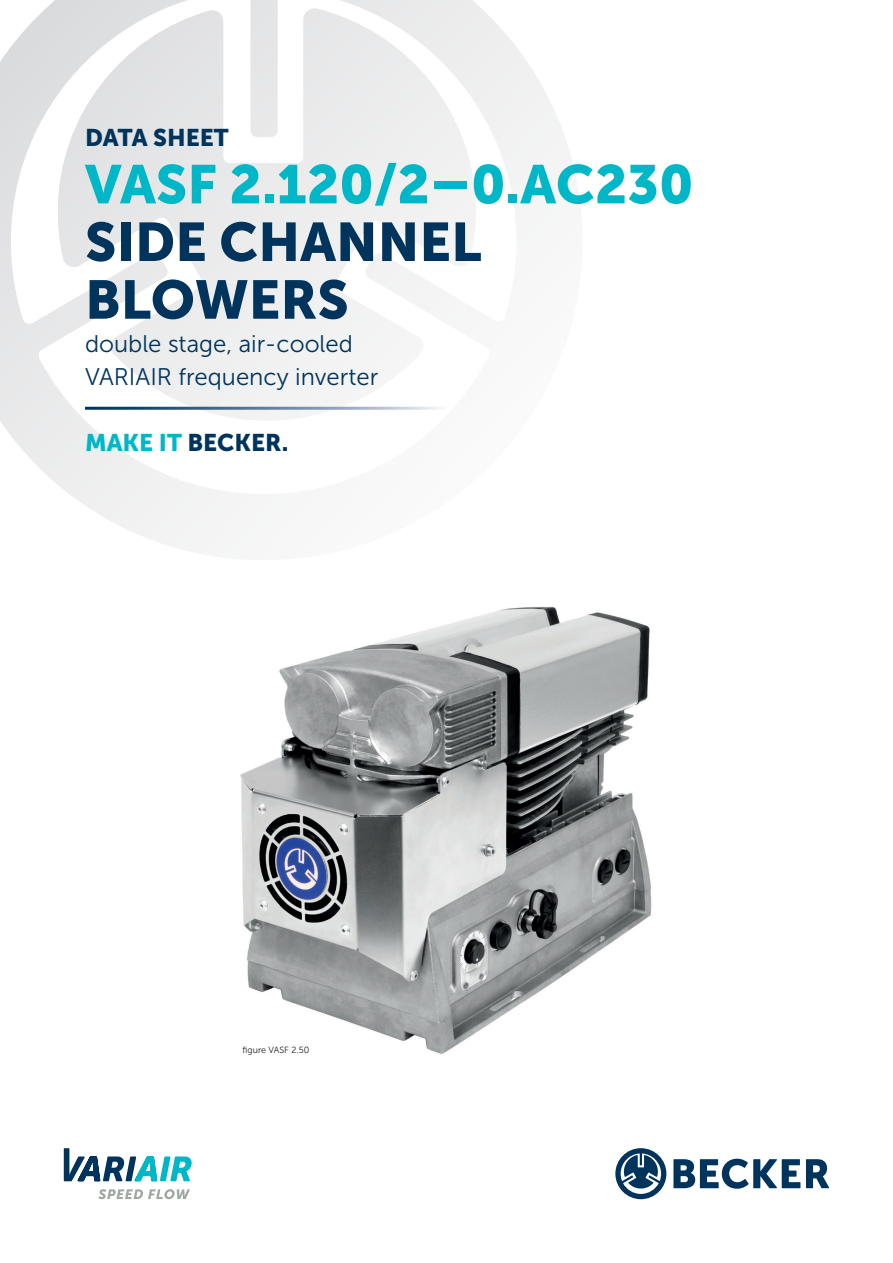
<style>
.page{position:relative;width:893px;height:1263px;background:#fff}
.page>*{position:absolute;margin:0;border:0;box-sizing:border-box;transform-origin:0 0}
.t1{font:54px "Museo Sans 900";color:#00b7c7}
.t2{font:54px/57.8px "Museo Sans 900";color:#00345c}
.t3{font:24px/33px "Museo Sans 300";color:#00345c}
.t4{font:24px "Museo Sans 900";color:#00345c}
.t5{font:9px "Museo Sans 300";color:#231f20}
.s1{color:#00b7c7}
</style>
<div class="page">
<svg style="left:0;top:0;width:573px;height:554px"></svg>
<svg style="left:673px;top:1159px;width:127px;height:30px"></svg>
<svg style="left:806px;top:1159px;width:23px;height:29px"></svg>
<svg style="left:615px;top:1148px;width:51px;height:51px"></svg>
<svg style="left:98px;top:1189px;width:92px;height:10px"></svg>
<svg style="left:64px;top:1148px;width:128px;height:33px"></svg>
<img style="left:240px;top:607px;width:412px;height:447px">
<hr style="left:85px;top:407px;width:361px;height:3px;background:#fff">
<p class="t4" style="left:85px;top:124px;width:145px">DATA SHEET</p>
<h1 class="t1" style="left:85px;top:154px;width:610px">VASF 2.120/2–0.AC230</h1>
<h1 class="t2" style="left:85px;top:213px;width:398px">SIDE CHANNEL<br>BLOWERS</h1>
<p class="t3" style="left:85px;top:327px;width:295px">double stage, air-cooled<br>VARIAIR frequency inverter</p>
<p class="t4" style="left:85px;top:429px;width:205px"><span class="s1">MAKE IT</span> BECKER.</p>
<p class="t5" style="left:243px;top:1045px;width:68px">figure VASF 2.50</p>
</div>
